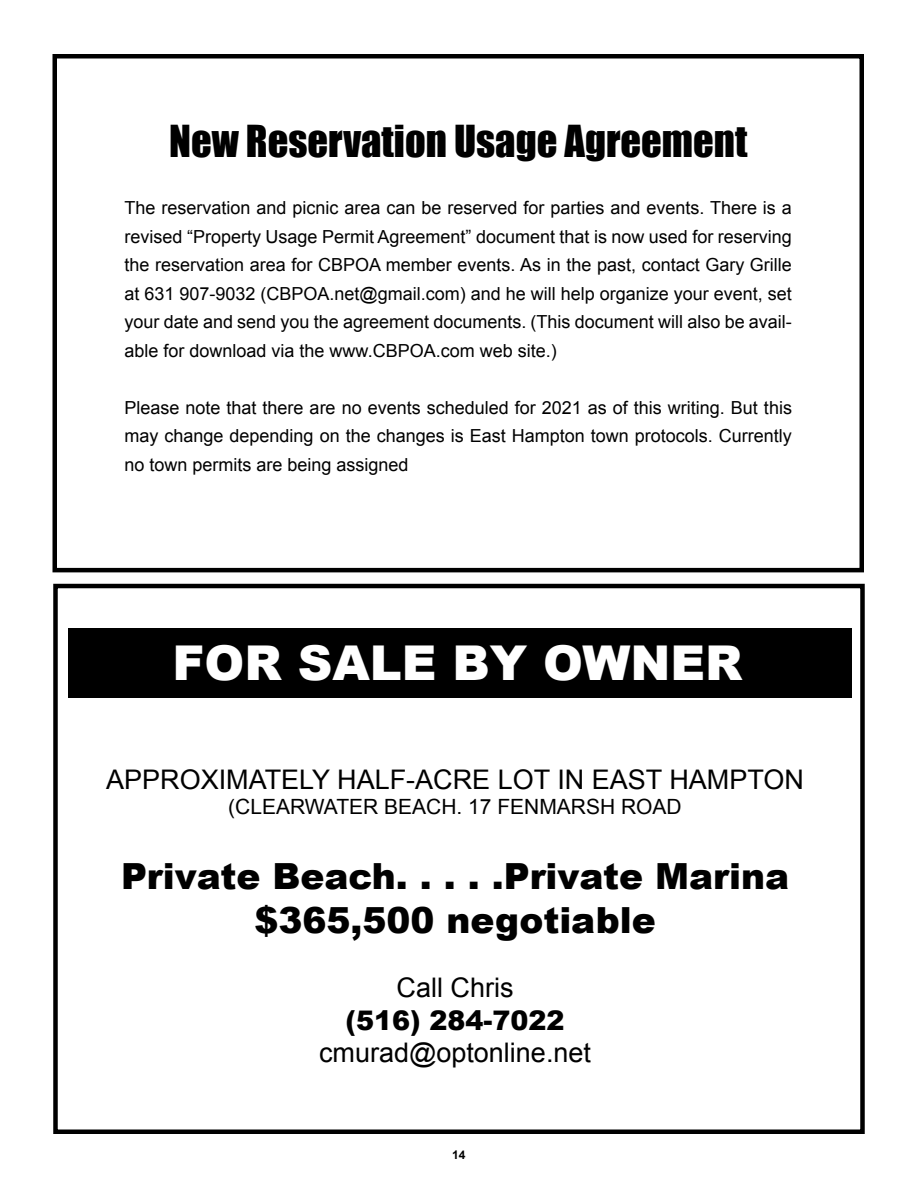
<style>
.page{position:relative;width:918px;height:1188px;background:#fff}
.page>*{position:absolute;margin:0;border:0;box-sizing:border-box;transform-origin:0 0}
.t1{font:900 48px "Arial";color:#fff}
.t2{font:40.5px "Impact";color:#000}
.t3{font:900 36px/43.2px "Arial";color:#000;text-align:center}
.t4{font:27px "Arial";color:#000}
.t5{font:900 27px "Arial";color:#000}
.t6{font:21px "Arial";color:#000}
.t7{font:18px/28.5px "Arial";color:#000;text-align:justify}
.t8{font:700 12px "Arial";color:#000}
</style>
<div class="page">
<div style="left:53px;top:584px;width:812px;height:550px;border:4px solid #000"></div>
<div style="left:52px;top:54px;width:812px;height:518px;border:4px solid #000"></div>
<div style="left:68px;top:629px;width:784px;height:69px;background:#000"></div>
<h2 class="t2" style="left:169px;top:110px;width:580px">New Reservation Usage Agreement</h2>
<p class="t7" style="left:125px;top:194px;width:669px">The reservation and picnic area can be reserved for parties and events. There is a revised “Property Usage Permit Agreement” document that is now used for reserving the reservation area for CBPOA member events. As in the past, contact Gary Grille at 631 907-9032 (CBPOA.net@gmail.com) and he will help organize your event, set your date and send you the agreement documents. (This document will also be avail&shy;able for download via the www.CBPOA.com web site.)</p>
<p class="t7" style="left:125px;top:393px;width:669px">Please note that there are no events scheduled for 2021 as of this writing. But this may change depending on the changes is East Hampton town protocols. Currently no town permits are being assigned</p>
<h1 class="t1" style="left:173px;top:636px;width:571px">FOR SALE BY OWNER</h1>
<h3 class="t4" style="left:106px;top:761px;width:699px">APPROXIMATELY HALF-ACRE LOT IN EAST HAMPTON</h3>
<p class="t6" style="left:228px;top:793px;width:455px">(CLEARWATER BEACH. 17 FENMARSH ROAD</p>
<h3 class="t3" style="left:121px;top:855px;width:670px">Private Beach. . . . .Private Marina $365,500 negotiable</h3>
<h3 class="t4" style="left:397px;top:970px;width:118px">Call Chris</h3>
<h3 class="t5" style="left:346px;top:1005px;width:221px">(516) 284-7022</h3>
<h3 class="t4" style="left:319px;top:1035px;width:274px">cmurad@optonline.net</h3>
<p class="t8" style="left:452px;top:1147px;width:15px">14</p>
</div>
